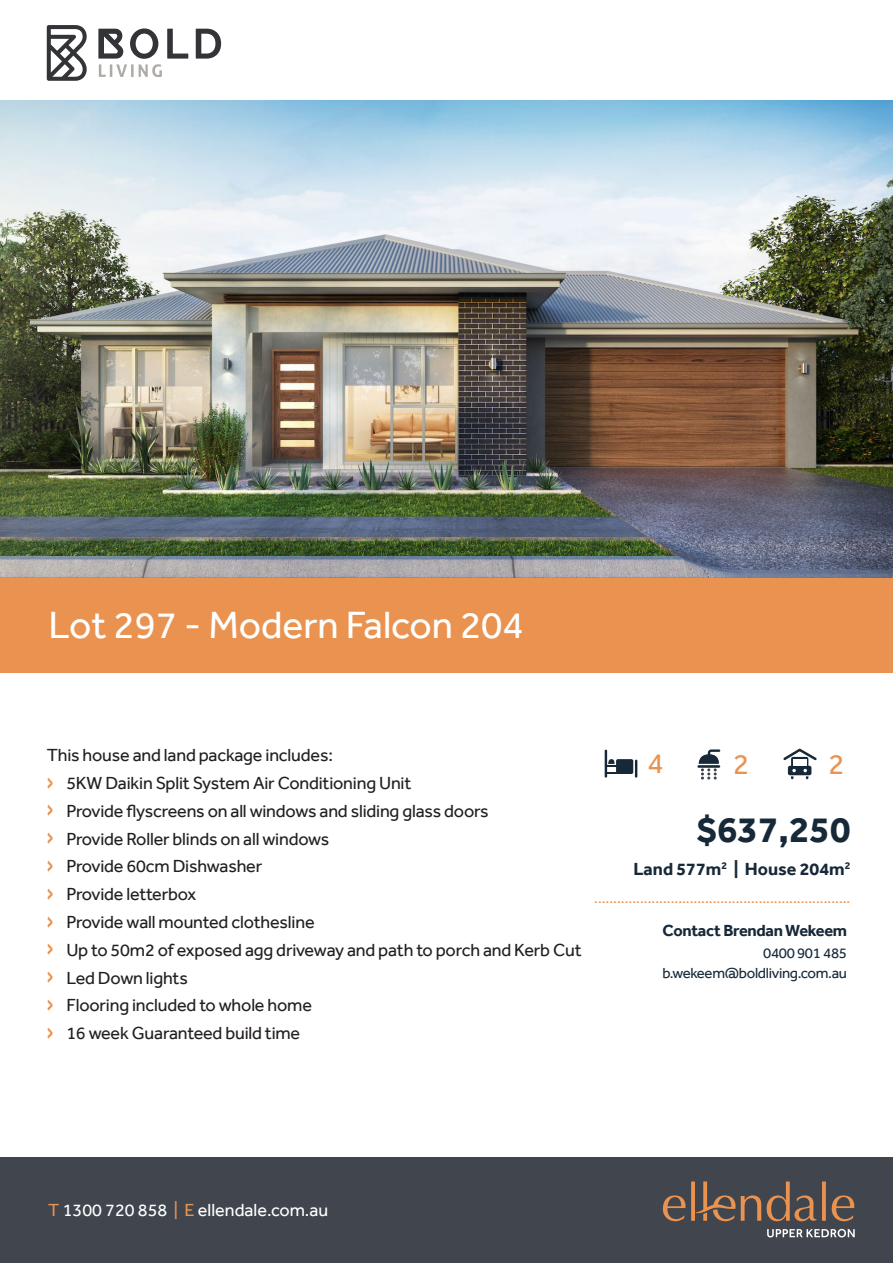
<style>
.page{position:relative;width:893px;height:1263px;background:#fff}
.page>*{position:absolute;margin:0;border:0;box-sizing:border-box;transform-origin:0 0}
.t1{font:39px "Effra";color:#fff}
.t2{font:700 37.5px "Effra";color:#172938}
.t3{font:29.55px "Effra";color:#ea9250}
.t4{font:18px "Effra";letter-spacing:-.01em;color:#231f20}
.t5{font:18px "Effra";color:#fff}
.t6{font:700 18px "Effra";color:#172938}
.t7{font:700 16.5px "Effra";letter-spacing:-.02em;color:#172938}
.t8{font:15px "Effra";color:#ea9250}
.t9{font:15px "Effra";letter-spacing:-.02em;color:#172938}
.s1{font-weight:700;font-size:24px;color:#ea9250}
.s2{color:#ea9250}
</style>
<div class="page">
<img style="left:0;top:101px;width:893px;height:477px">
<div style="left:0;top:578px;width:893px;height:95px;background:#ea9250"></div>
<svg style="left:788px;top:766px;width:23px;height:13px"></svg>
<div style="left:791px;top:757px;width:17px;height:11px;background:#172938;border-radius:2px"></div>
<div style="left:793px;top:759px;width:14px;height:7px;background:#fff"></div>
<svg style="left:783px;top:749px;width:34px;height:11px"></svg>
<div style="left:616px;top:759px;width:17px;height:15px;background:#172938;border-radius:2px"></div>
<svg style="left:635px;top:760px;width:2px;height:18px"></svg>
<hr style="left:605px;top:750px;width:2px;height:28px;background:#172938">
<svg style="left:607px;top:759px;width:10px;height:8px"></svg>
<hr style="left:697px;top:765px;width:23px;height:3px;background:#172938">
<svg style="left:698px;top:749px;width:22px;height:30px"></svg>
<svg style="left:47px;top:25px;width:40px;height:56px"></svg>
<svg style="left:98px;top:28px;width:90px;height:49px"></svg>
<svg style="left:196px;top:29px;width:25px;height:30px"></svg>
<div style="left:0;top:1158px;width:893px;height:105px;background:#40454e"></div>
<svg style="left:767px;top:1229px;width:88px;height:8px"></svg>
<svg style="left:767px;top:1181px;width:49px;height:40px"></svg>
<svg style="left:822px;top:1181px;width:4px;height:40px"></svg>
<svg style="left:832px;top:1195px;width:22px;height:26px"></svg>
<svg style="left:663px;top:1195px;width:22px;height:26px"></svg>
<svg style="left:691px;top:1181px;width:70px;height:40px"></svg>
<p class="t1" style="left:48px;top:602px;width:477px">Lot 297 - Modern Falcon 204</p>
<p class="t4" style="left:47px;top:745px;width:288px">This house and land package includes:</p>
<p class="t4" style="left:47px;top:772px;width:366px"><span class="s1">&gt;</span> 5KW Daikin Split System Air Conditioning Unit</p>
<p class="t4" style="left:47px;top:800px;width:443px"><span class="s1">&gt;</span> Provide flyscreens on all windows and sliding glass doors</p>
<p class="t4" style="left:47px;top:828px;width:284px"><span class="s1">&gt;</span> Provide Roller blinds on all windows</p>
<p class="t4" style="left:47px;top:856px;width:217px"><span class="s1">&gt;</span> Provide 60cm Dishwasher</p>
<p class="t4" style="left:47px;top:883px;width:151px"><span class="s1">&gt;</span> Provide letterbox</p>
<p class="t4" style="left:47px;top:911px;width:269px"><span class="s1">&gt;</span> Provide wall mounted clothesline</p>
<p class="t4" style="left:47px;top:939px;width:536px"><span class="s1">&gt;</span> Up to 50m2 of exposed agg driveway and path to porch and Kerb Cut</p>
<p class="t4" style="left:47px;top:967px;width:143px"><span class="s1">&gt;</span> Led Down lights</p>
<p class="t4" style="left:47px;top:994px;width:267px"><span class="s1">&gt;</span> Flooring included to whole home</p>
<p class="t4" style="left:47px;top:1022px;width:255px"><span class="s1">&gt;</span> 16 week Guaranteed build time</p>
<p class="t3" style="left:648px;top:746px;width:18px">4</p>
<p class="t3" style="left:733px;top:746px;width:18px">2</p>
<p class="t3" style="left:829px;top:746px;width:18px">2</p>
<p class="t2" style="left:697px;top:807px;width:155px">$637,250</p>
<p class="t6" style="left:633px;top:858px;width:219px">Land 577m<sup>2</sup> | House 204m<sup>2</sup></p>
<p class="t8" style="left:594px;top:889px;width:258px">...................................................................</p>
<p class="t7" style="left:662px;top:920px;width:186px">Contact Brendan Wekeem</p>
<p class="t9" style="left:763px;top:944px;width:85px">0400 901 485</p>
<p class="t9" style="left:663px;top:964px;width:186px">b.wekeem@boldliving.com.au</p>
<p class="t5" style="left:48px;top:1199px;width:282px"><span class="s2">T</span> 1300 720 858 <span class="s2">| E</span> ellendale.com.au</p>
</div>
